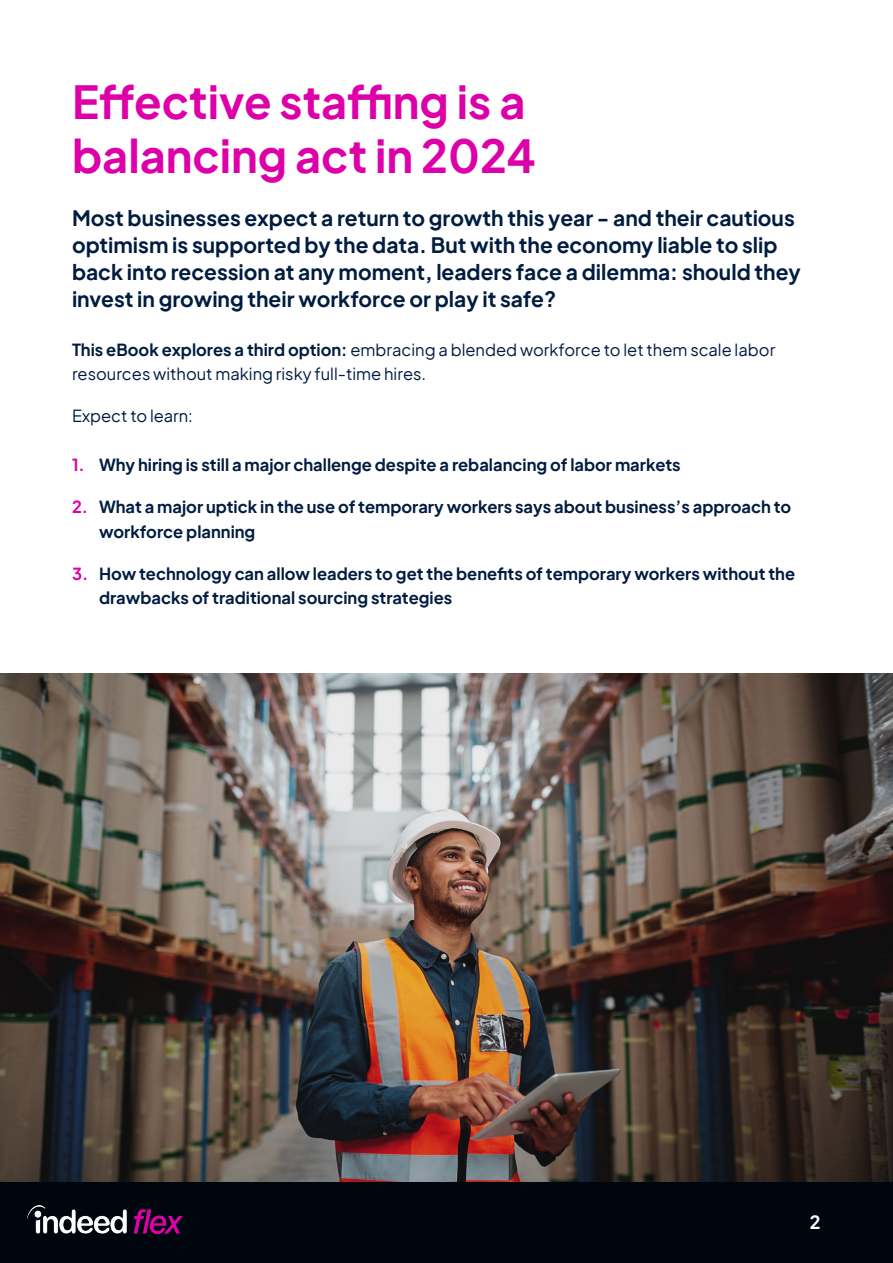
<style>
.page{position:relative;width:893px;height:1263px;background:#fff}
.page>*{position:absolute;margin:0;border:0;box-sizing:border-box;transform-origin:0 0}
.t1{font:700 45px/54px "Plus Jakarta Sans";color:#dd00a9}
.t2{font:700 21px/27px "Plus Jakarta Sans";color:#001c40}
.t3{font:700 18px "Plus Jakarta Sans";color:#fff}
.t4{font:700 16.5px/24px "Plus Jakarta Sans";color:#001c40}
.t5{font:16.5px/24px "Plus Jakarta Sans";color:#001c40}
.s1{font-weight:700}
.s2{color:#dd00a9}
</style>
<div class="page">
<img style="left:0;top:674px;width:892px;height:509px">
<div style="left:0;top:1183px;width:893px;height:80px;background:#00060e"></div>
<img style="left:28px;top:1205px;width:154px;height:28px">
<h1 class="t1" style="left:72px;top:70px;width:465px">Effective staffing is a balancing act in 2024</h1>
<p class="t2" style="left:72px;top:203px;width:730px">Most businesses expect a return to growth this year - and their cautious optimism is supported by the data. But with the economy liable to slip back into recession at any moment, leaders face a dilemma: should they invest in growing their workforce or play it safe?</p>
<p class="t5" style="left:72px;top:337px;width:705px"><span class="s1">This eBook explores a third option:</span> embracing a blended workforce to let them scale labor resources without making risky full-time hires.</p>
<p class="t5" style="left:72px;top:403px;width:123px">Expect to learn:</p>
<p class="t4" style="left:72px;top:451px;width:610px"><span class="s2">1.</span> Why hiring is still a major challenge despite a rebalancing of labor markets</p>
<p class="t4" style="left:99px;top:493px;width:694px;text-indent:-27px"><span class="s2">2.</span> What a major uptick in the use of temporary workers says about business’s approach to workforce planning</p>
<p class="t4" style="left:99px;top:559px;width:698px;text-indent:-27px"><span class="s2">3.</span> How technology can allow leaders to get the benefits of temporary workers without the drawbacks of traditional sourcing strategies</p>
<p class="t3" style="left:810px;top:1206px;width:12px">2</p>
</div>
